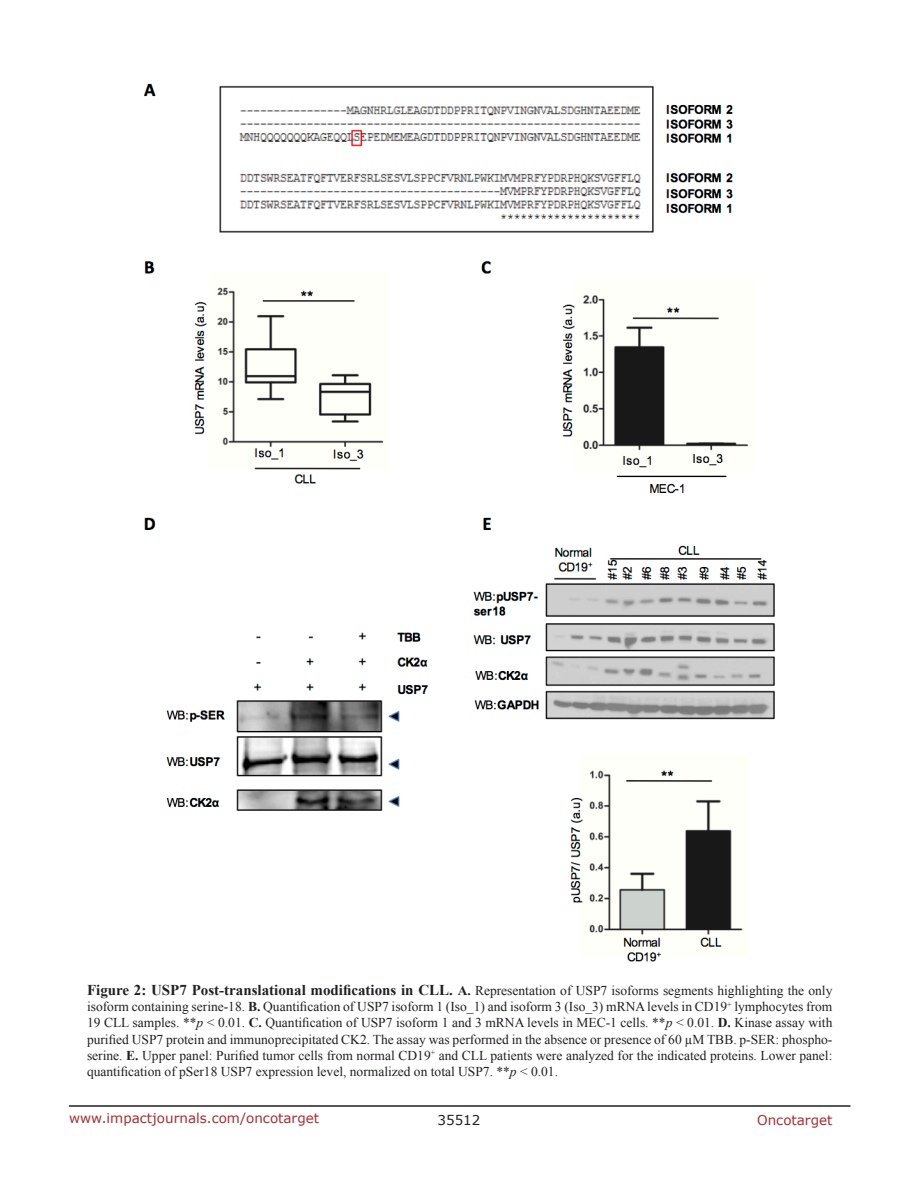
<style>
.page{position:relative;width:918px;height:1188px;background:#fff}
.page>*{position:absolute;margin:0;border:0;box-sizing:border-box;transform-origin:0 0}
.FigureText{font:13.5px/16.2px "Times New Roman";color:#221f22;text-align:justify}
.t1{font:13.5px "Verdana";color:#ac2b31}
.t2{font:13.5px "Verdana";color:#221f22}
.s1{font-weight:700;font-size:15px}
.s2{font-weight:700}
.s3{font-style:italic}
</style>
<div class="page">
<hr style="left:69px;top:1105px;width:781px;height:2px;background:#231f20">
<img style="left:144px;top:83px;width:631px;height:879px">
<p class="FigureText" style="left:87px;top:982px;width:747px"><span class="s1">Figure 2: USP7 Post-translational modifications in CLL.</span> <span class="s2">A.</span> Representation of USP7 isoforms segments highlighting the only isoform containing serine-18. <span class="s2">B.</span> Quantification of USP7 isoform 1 (Iso_1) and isoform 3 (Iso_3) mRNA levels in CD19<sup>+</sup> lymphocytes from 19 CLL samples. **<span class="s3">p</span> &lt; 0.01. <span class="s2">C.</span> Quantification of USP7 isoform 1 and 3 mRNA levels in MEC-1 cells. **<span class="s3">p</span> &lt; 0.01. <span class="s2">D.</span> Kinase assay with purified USP7 protein and immunoprecipitated CK2. The assay was performed in the absence or presence of 60 µM TBB. p-SER: phospho&shy;serine. <span class="s2">E.</span> Upper panel: Purified tumor cells from normal CD19<sup>+</sup> and CLL patients were analyzed for the indicated proteins. Lower panel: quantification of pSer18 USP7 expression level, normalized on total USP7. **<span class="s3">p</span> &lt; 0.01.</p>
<p class="t1" style="left:69px;top:1109px;width:252px">www.impactjournals.com/oncotarget</p>
<p class="t2" style="left:438px;top:1111px;width:44px">35512</p>
<p class="t1" style="left:757px;top:1111px;width:77px">Oncotarget</p>
</div>
